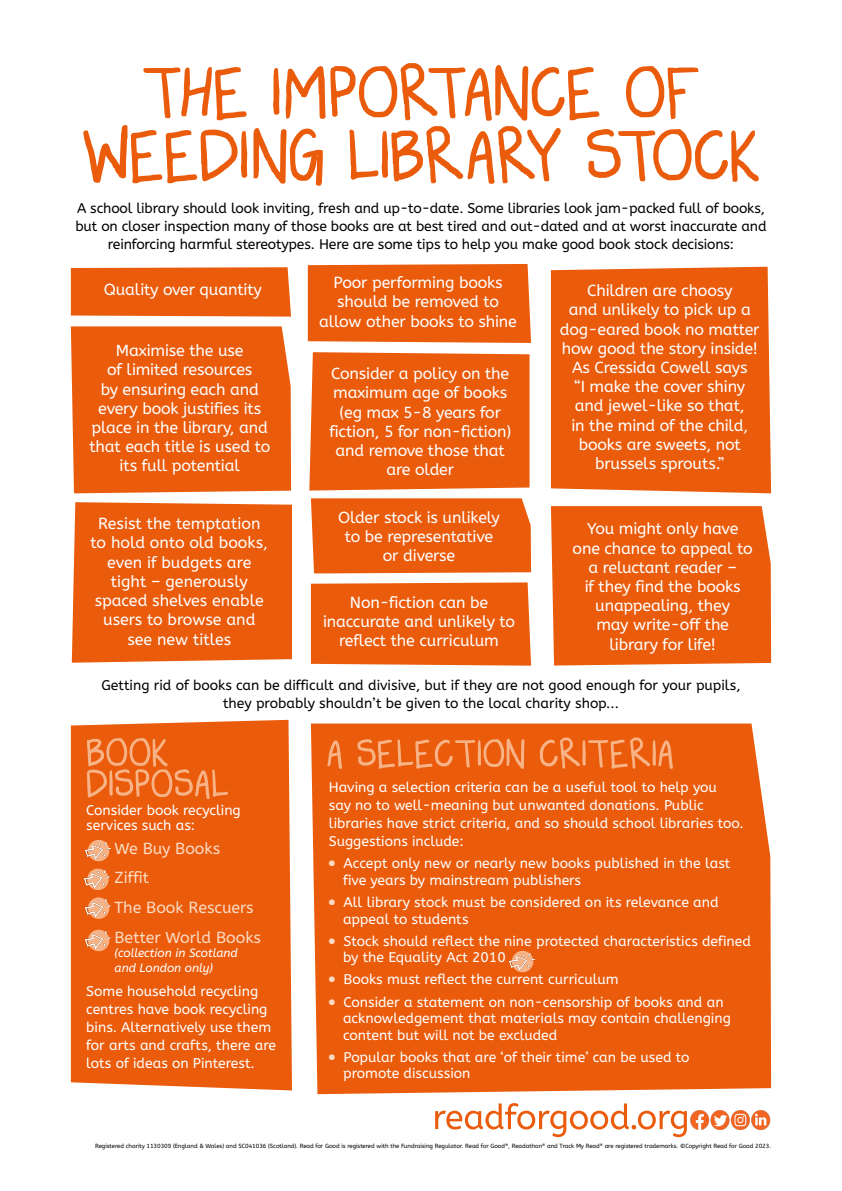
<style>
.page{position:relative;width:842px;height:1191px;background:#fff}
.page>*{position:absolute;margin:0;border:0;box-sizing:border-box;transform-origin:0 0}
.t1{font:16px/19.2px "A Bee Zee";letter-spacing:-.01em;color:#fff;text-align:center}
.t2{font:16px/29.7px "A Bee Zee";color:#fcdbc2}
.t3{font:14px/18px "A Bee Zee";color:#fff}
.t4{font:14px/18px "A Bee Zee";letter-spacing:-.01em;color:#000;text-align:center}
.t5{font:italic 12px/14.4px "A Bee Zee";color:#fff}
.t6{font:6px "A Bee Zee";letter-spacing:-.01em;color:#000}
.s1{color:#fcdbc2}
</style>
<div class="page">
<div style="left:71px;top:720px;width:221px;height:370px;background:#ea5b0b"></div>
<div style="left:551px;top:267px;width:220px;height:226px;background:#ea5b0b"></div>
<div style="left:311px;top:582px;width:220px;height:83px;background:#ea5b0b"></div>
<div style="left:308px;top:264px;width:223px;height:79px;background:#ea5b0b"></div>
<div style="left:71px;top:267px;width:220px;height:49px;background:#ea5b0b"></div>
<div style="left:72px;top:502px;width:220px;height:160px;background:#ea5b0b"></div>
<div style="left:309px;top:352px;width:220px;height:138px;background:#ea5b0b"></div>
<div style="left:71px;top:326px;width:220px;height:167px;background:#ea5b0b"></div>
<div style="left:311px;top:498px;width:220px;height:75px;background:#ea5b0b"></div>
<div style="left:551px;top:506px;width:220px;height:159px;background:#ea5b0b"></div>
<svg style="left:83px;top:125px;width:676px;height:61px"></svg>
<svg style="left:143px;top:63px;width:556px;height:58px"></svg>
<svg style="left:87px;top:738px;width:141px;height:61px"></svg>
<div style="left:311px;top:723px;width:460px;height:371px;background:#ea5b0b"></div>
<div style="left:88px;top:840px;width:21px;height:21px;background:#f7b385;border-radius:50%"></div>
<img style="left:86px;top:842px;width:24px;height:16px">
<svg style="left:87px;top:868px;width:22px;height:22px"></svg>
<img style="left:85px;top:870px;width:24px;height:17px">
<svg style="left:88px;top:897px;width:21px;height:22px"></svg>
<img style="left:86px;top:899px;width:24px;height:17px">
<svg style="left:88px;top:929px;width:21px;height:22px"></svg>
<img style="left:86px;top:932px;width:24px;height:16px">
<svg style="left:327px;top:737px;width:346px;height:32px"></svg>
<svg style="left:512px;top:950px;width:21px;height:22px"></svg>
<img style="left:509px;top:953px;width:25px;height:16px">
<img style="left:690px;top:1110px;width:81px;height:19px">
<svg style="left:435px;top:1103px;width:252px;height:34px"></svg>
<p class="t4" style="left:75px;top:199px;width:693px">A school library should look inviting, fresh and up-to-date. Some libraries look jam-packed full of books, but on closer inspection many of those books are at best tired and out-dated and at worst inaccurate and reinforcing harmful stereotypes. Here are some tips to help you make good book stock decisions:</p>
<p class="t1" style="left:319px;top:273px;width:199px">Poor performing books should be removed to allow other books to shine</p>
<p class="t1" style="left:104px;top:280px;width:159px">Quality over quantity</p>
<p class="t1" style="left:560px;top:281px;width:201px">Children are choosy<br>and unlikely to pick up a dog-eared book no matter how good the story inside!<br>As Cressida Cowell says<br>“I make the cover shiny and jewel-like so that,<br>in the mind of the child, books are sweets, not brussels sprouts.”</p>
<p class="t1" style="left:89px;top:341px;width:182px">Maximise the use<br>of limited resources<br>by ensuring each and every book justifies its place in the library, and that each title is used to its full potential</p>
<p class="t1" style="left:329px;top:364px;width:183px">Consider a policy on the maximum age of books (eg max 5-8 years for fiction, 5 for non-fiction) and remove those that are older</p>
<p class="t1" style="left:338px;top:508px;width:163px">Older stock is unlikely to be representative or diverse</p>
<p class="t1" style="left:323px;top:593px;width:194px">Non-fiction can be inaccurate and unlikely to reflect the curriculum</p>
<p class="t1" style="left:91px;top:514px;width:179px">Resist the temptation to hold onto old books, even if budgets are tight – generously spaced shelves enable users to browse and see new titles</p>
<p class="t1" style="left:573px;top:519px;width:182px">You might only have one chance to appeal to a reluctant reader –<br>if they find the books unappealing, they<br>may write-off the library for life!</p>
<p class="t4" style="left:101px;top:676px;width:641px">Getting rid of books can be difficult and divisive, but if they are not good enough for your pupils, they probably shouldn’t be given to the local charity shop...</p>
<p class="t3" style="left:86px;top:802px;width:156px;line-height:15px">Consider book recycling services such as:</p>
<p class="t2" style="left:115px;top:833px;width:148px">We Buy Books<br>Ziffit<br>The Book Rescuers<br>Better World Books</p>
<p class="t5" style="left:115px;top:946px;width:125px">(collection in Scotland and London only)</p>
<p class="t3" style="left:86px;top:982px;width:191px">Some household recycling centres have book recycling bins. Alternatively use them for arts and crafts, there are lots of ideas on Pinterest.</p>
<p class="t3" style="left:329px;top:778px;width:416px">Having a selection criteria can be a useful tool to help you<br>say no to well-meaning but unwanted donations. Public libraries have strict criteria, and so should school libraries too.<br>Suggestions include:</p>
<p class="t3" style="left:343px;top:855px;width:389px;line-height:16.5px;text-indent:-14px"><span class="s1">●</span> Accept only new or nearly new books published in the last five years by mainstream publishers</p>
<p class="t3" style="left:343px;top:894px;width:377px;line-height:16.5px;text-indent:-14px"><span class="s1">●</span> All library stock must be considered on its relevance and appeal to students</p>
<p class="t3" style="left:343px;top:933px;width:409px;line-height:16.5px;text-indent:-14px"><span class="s1">●</span> Stock should reflect the nine protected characteristics defined by the Equality Act 2010</p>
<p class="t3" style="left:329px;top:971px;width:291px"><span class="s1">●</span> Books must reflect the current curriculum</p>
<p class="t3" style="left:343px;top:993px;width:389px;line-height:16.5px;text-indent:-14px"><span class="s1">●</span> Consider a statement on non-censorship of books and an acknowledgement that materials may contain challenging content but will not be excluded</p>
<p class="t3" style="left:343px;top:1049px;width:348px;line-height:16.5px;text-indent:-14px"><span class="s1">●</span> Popular books that are ‘of their time’ can be used to promote discussion</p>
<p class="t6" style="left:95px;top:1142px;width:677px">Registered charity 1130309 (England &amp; Wales) and SC041036 (Scotland). Read for Good is registered with the Fundraising Regulator. Read for Good<sup>®</sup>, Readathon<sup>®</sup> and Track My Read<sup>®</sup> are registered trademarks. ©Copyright Read for Good 2023.</p>
</div>
